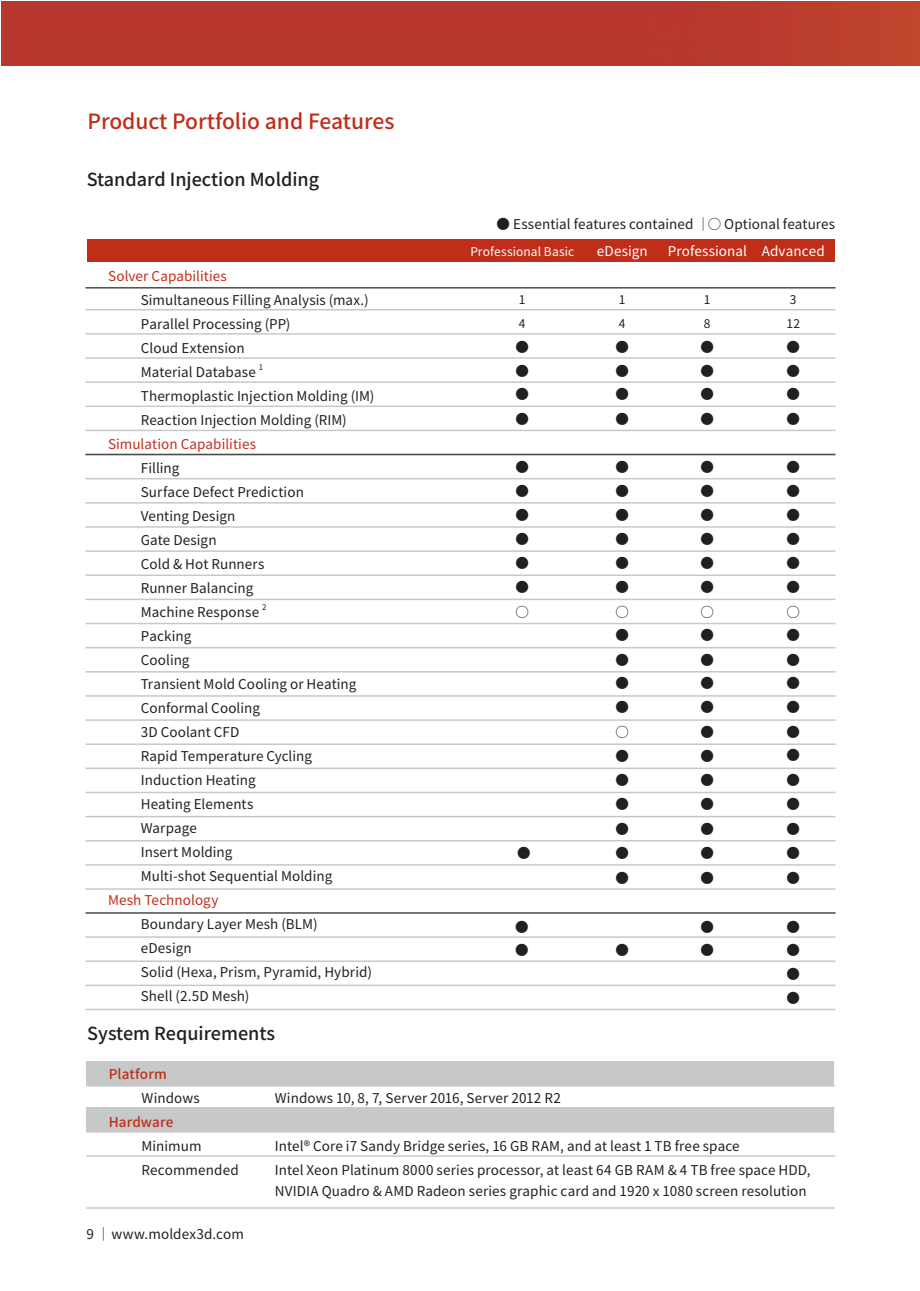
<style>
.page{position:relative;width:920px;height:1291px;background:#fff}
.page>*{position:absolute;margin:0;border:0;box-sizing:border-box;transform-origin:0 0}
.t1{font:500 21px "Noto Sans CJ Ktc";color:#c02d19}
.t2{font:500 18px "Noto Sans CJ Ktc";color:#231f20}
.t3{font:13.5px/24px "Noto Sans CJ Ktc";letter-spacing:.005em;color:#231f20}
.t4{font:13.5px "Noto Sans CJ Ktc";letter-spacing:.005em;color:#c02d19}
.t5{font:13.5px "Noto Sans CJ Ktc";letter-spacing:.005em;color:#fff}
.t6{font:500 13.5px "Noto Sans CJ Ktc";letter-spacing:.005em;color:#c02d19}
.t7{font:12px "Noto Sans CJ Ktc";letter-spacing:.01em;color:#fff}
.t8{font:12px "Noto Sans CJ Ktc";color:#231f20}
.t9{font:7.8px "Noto Sans CJ Ktc";color:#231f20}
</style>
<div class="page">
<img style="left:1px;top:1px;width:919px;height:64px">
<div style="left:87px;top:239px;width:748px;height:24px;background:#c02d19"></div>
<hr style="left:86px;top:309px;width:749px;height:1px;background:#c7c8ca">
<hr style="left:86px;top:502px;width:749px;height:2px;background:#c7c8ca">
<hr style="left:86px;top:406px;width:749px;height:1px;background:#c7c8ca">
<hr style="left:86px;top:599px;width:749px;height:1px;background:#c7c8ca">
<hr style="left:86px;top:768px;width:749px;height:1px;background:#c7c8ca">
<hr style="left:86px;top:357px;width:749px;height:2px;background:#c7c8ca">
<hr style="left:86px;top:550px;width:749px;height:2px;background:#c7c8ca">
<hr style="left:86px;top:719px;width:749px;height:2px;background:#c7c8ca">
<hr style="left:86px;top:647px;width:749px;height:1px;background:#c7c8ca">
<hr style="left:86px;top:816px;width:749px;height:1px;background:#c7c8ca">
<hr style="left:86px;top:936px;width:749px;height:2px;background:#c7c8ca">
<hr style="left:86px;top:864px;width:749px;height:2px;background:#c7c8ca">
<hr style="left:86px;top:985px;width:749px;height:1px;background:#c7c8ca">
<hr style="left:86px;top:333px;width:749px;height:2px;background:#c7c8ca">
<hr style="left:86px;top:287px;width:749px;height:2px;background:#4b4c4d">
<hr style="left:85px;top:454px;width:750px;height:1px;background:#4b4c4d">
<hr style="left:86px;top:526px;width:749px;height:2px;background:#c7c8ca">
<hr style="left:86px;top:695px;width:749px;height:2px;background:#c7c8ca">
<hr style="left:86px;top:430px;width:749px;height:1px;background:#c7c8ca">
<hr style="left:86px;top:623px;width:749px;height:1px;background:#c7c8ca">
<hr style="left:86px;top:792px;width:749px;height:1px;background:#c7c8ca">
<hr style="left:86px;top:912px;width:749px;height:2px;background:#4b4c4d">
<hr style="left:86px;top:381px;width:749px;height:2px;background:#c7c8ca">
<hr style="left:86px;top:574px;width:749px;height:2px;background:#c7c8ca">
<hr style="left:86px;top:743px;width:749px;height:2px;background:#c7c8ca">
<hr style="left:86px;top:478px;width:749px;height:1px;background:#c7c8ca">
<hr style="left:86px;top:671px;width:749px;height:2px;background:#c7c8ca">
<hr style="left:86px;top:840px;width:749px;height:1px;background:#c7c8ca">
<hr style="left:86px;top:960px;width:749px;height:2px;background:#c7c8ca">
<hr style="left:86px;top:888px;width:749px;height:2px;background:#c7c8ca">
<hr style="left:86px;top:1009px;width:749px;height:1px;background:#c7c8ca">
<div style="left:86px;top:1061px;width:747px;height:24px;background:#c7c8ca"></div>
<hr style="left:86px;top:1107px;width:749px;height:1px;background:#c7c8ca">
<hr style="left:86px;top:1155px;width:749px;height:2px;background:#c7c8ca">
<hr style="left:86px;top:1131px;width:749px;height:2px;background:#c7c8ca">
<hr style="left:86px;top:1085px;width:749px;height:1px;background:#c7c8ca">
<hr style="left:86px;top:1207px;width:749px;height:2px;background:#c7c8ca">
<div style="left:86px;top:1107px;width:747px;height:24px;background:#c7c8ca"></div>
<h1 class="t1" style="left:87px;top:110px;width:308px">Product Portfolio and Features</h1>
<h2 class="t2" style="left:87px;top:169px;width:234px">Standard Injection Molding</h2>
<p class="t4" style="left:108px;top:268px;width:120px">Solver Capabilities</p>
<p class="t3" style="left:141px;top:288px;width:229px">Simultaneous Filling Analysis (max.)<br>Parallel Processing (PP)<br>Cloud Extension<br>Material Database</p>
<p class="t9" style="left:259px;top:363px;width:6px">1</p>
<p class="t3" style="left:141px;top:384px;width:235px">Thermoplastic Injection Molding (IM)<br>Reaction Injection Molding (RIM)</p>
<p class="t4" style="left:108px;top:436px;width:149px">Simulation Capabilities</p>
<p class="t3" style="left:141px;top:456px;width:165px">Filling<br>Surface Defect Prediction<br>Venting Design<br>Gate Design<br>Cold &amp; Hot Runners<br>Runner Balancing<br>Machine Response</p>
<p class="t9" style="left:262px;top:603px;width:6px">2</p>
<p class="t3" style="left:141px;top:624px;width:217px">Packing<br>Cooling<br>Transient Mold Cooling or Heating<br>Conformal Cooling<br>3D Coolant CFD<br>Rapid Temperature Cycling<br>Induction Heating<br>Heating Elements<br>Warpage<br>Insert Molding<br>Multi-shot Sequential Molding</p>
<p class="t4" style="left:108px;top:892px;width:112px">Mesh Technology</p>
<p class="t3" style="left:141px;top:912px;width:233px">Boundary Layer Mesh (BLM)<br>eDesign<br>Solid (Hexa, Prism, Pyramid, Hybrid)<br>Shell (2.5D Mesh)</p>
<h2 class="t2" style="left:87px;top:1023px;width:189px">System Requirements</h2>
<p class="t3" style="left:496px;top:212px;width:340px">● Essential features contained │○ Optional features</p>
<p class="t7" style="left:470px;top:245px;width:105px">Professional Basic</p>
<p class="t5" style="left:597px;top:244px;width:52px">eDesign</p>
<p class="t5" style="left:668px;top:244px;width:158px">Professional Advanced</p>
<p class="t8" style="left:519px;top:293px;width:8px">1</p>
<p class="t8" style="left:619px;top:293px;width:8px">1</p>
<p class="t8" style="left:704px;top:293px;width:8px">1</p>
<p class="t8" style="left:790px;top:293px;width:8px">3</p>
<p class="t8" style="left:519px;top:316px;width:8px">4</p>
<p class="t8" style="left:619px;top:316px;width:8px">4</p>
<p class="t8" style="left:704px;top:316px;width:8px">8</p>
<p class="t8" style="left:786px;top:316px;width:15px">12</p>
<p class="t3" style="left:515px;top:335px;width:15px">●</p>
<p class="t3" style="left:615px;top:335px;width:15px">●</p>
<p class="t3" style="left:700px;top:335px;width:15px">●</p>
<p class="t3" style="left:786px;top:335px;width:15px">●</p>
<p class="t3" style="left:515px;top:359px;width:15px;text-align:justify">● ● ●</p>
<p class="t3" style="left:615px;top:359px;width:15px;text-align:justify">● ● ●</p>
<p class="t3" style="left:700px;top:359px;width:15px;text-align:justify">● ● ●</p>
<p class="t3" style="left:786px;top:359px;width:15px;text-align:justify">● ● ●</p>
<p class="t3" style="left:515px;top:455px;width:15px">●</p>
<p class="t3" style="left:615px;top:455px;width:15px">●</p>
<p class="t3" style="left:700px;top:455px;width:15px">●</p>
<p class="t3" style="left:786px;top:455px;width:15px">●</p>
<p class="t3" style="left:515px;top:480px;width:15px">●</p>
<p class="t3" style="left:515px;top:503px;width:15px">●</p>
<p class="t3" style="left:515px;top:527px;width:15px">●</p>
<p class="t3" style="left:615px;top:480px;width:15px">●</p>
<p class="t3" style="left:615px;top:527px;width:15px">●</p>
<p class="t3" style="left:615px;top:503px;width:15px">●</p>
<p class="t3" style="left:700px;top:480px;width:15px">●</p>
<p class="t3" style="left:700px;top:527px;width:15px">●</p>
<p class="t3" style="left:700px;top:503px;width:15px">●</p>
<p class="t3" style="left:786px;top:480px;width:15px">●</p>
<p class="t3" style="left:786px;top:527px;width:15px">●</p>
<p class="t3" style="left:786px;top:503px;width:15px">●</p>
<p class="t3" style="left:515px;top:551px;width:15px;line-height:24.5px;text-align:justify">● ● ○</p>
<p class="t3" style="left:615px;top:551px;width:15px">●</p>
<p class="t3" style="left:700px;top:551px;width:15px">●</p>
<p class="t3" style="left:786px;top:551px;width:15px">●</p>
<p class="t3" style="left:615px;top:576px;width:15px">●</p>
<p class="t3" style="left:700px;top:576px;width:15px">●</p>
<p class="t3" style="left:700px;top:624px;width:15px">●</p>
<p class="t3" style="left:700px;top:671px;width:15px">●</p>
<p class="t3" style="left:700px;top:720px;width:15px">●</p>
<p class="t3" style="left:700px;top:768px;width:15px">●</p>
<p class="t3" style="left:786px;top:576px;width:15px">●</p>
<p class="t3" style="left:615px;top:600px;width:15px">○</p>
<p class="t3" style="left:700px;top:600px;width:15px">○</p>
<p class="t3" style="left:786px;top:600px;width:15px">○</p>
<p class="t3" style="left:615px;top:648px;width:15px">●</p>
<p class="t3" style="left:615px;top:624px;width:15px">●</p>
<p class="t3" style="left:786px;top:624px;width:15px">●</p>
<p class="t3" style="left:786px;top:671px;width:15px">●</p>
<p class="t3" style="left:786px;top:720px;width:15px">●</p>
<p class="t3" style="left:786px;top:768px;width:15px">●</p>
<p class="t3" style="left:786px;top:648px;width:15px">●</p>
<p class="t3" style="left:786px;top:695px;width:15px">●</p>
<p class="t3" style="left:786px;top:744px;width:15px">●</p>
<p class="t3" style="left:700px;top:648px;width:15px">●</p>
<p class="t3" style="left:700px;top:695px;width:15px">●</p>
<p class="t3" style="left:700px;top:744px;width:15px">●</p>
<p class="t3" style="left:615px;top:671px;width:15px">●</p>
<p class="t3" style="left:615px;top:695px;width:15px">●</p>
<p class="t3" style="left:615px;top:744px;width:15px">●</p>
<p class="t3" style="left:615px;top:720px;width:15px">○</p>
<p class="t3" style="left:615px;top:768px;width:15px">●</p>
<p class="t3" style="left:615px;top:792px;width:15px">●</p>
<p class="t3" style="left:700px;top:792px;width:15px">●</p>
<p class="t3" style="left:786px;top:792px;width:15px">●</p>
<p class="t3" style="left:615px;top:817px;width:15px">●</p>
<p class="t3" style="left:700px;top:817px;width:15px">●</p>
<p class="t3" style="left:786px;top:817px;width:15px">●</p>
<p class="t3" style="left:517px;top:842px;width:15px">●</p>
<p class="t3" style="left:615px;top:842px;width:15px">●</p>
<p class="t3" style="left:700px;top:842px;width:15px">●</p>
<p class="t3" style="left:786px;top:842px;width:15px">●</p>
<p class="t3" style="left:615px;top:866px;width:15px">●</p>
<p class="t3" style="left:700px;top:866px;width:15px">●</p>
<p class="t3" style="left:786px;top:866px;width:15px">●</p>
<p class="t3" style="left:515px;top:915px;width:15px">●</p>
<p class="t3" style="left:700px;top:915px;width:15px">●</p>
<p class="t3" style="left:786px;top:915px;width:15px">●</p>
<p class="t3" style="left:515px;top:939px;width:15px">●</p>
<p class="t3" style="left:615px;top:939px;width:15px">●</p>
<p class="t3" style="left:700px;top:939px;width:15px">●</p>
<p class="t3" style="left:786px;top:939px;width:15px">●</p>
<p class="t3" style="left:786px;top:962px;width:15px">●</p>
<p class="t3" style="left:786px;top:987px;width:15px">●</p>
<p class="t6" style="left:109px;top:1066px;width:59px">Platform</p>
<p class="t3" style="left:142px;top:1086px;width:60px">Windows</p>
<p class="t6" style="left:109px;top:1114px;width:66px">Hardware</p>
<p class="t3" style="left:142px;top:1134px;width:99px">Minimum<br>Recommended</p>
<p class="t3" style="left:86px;top:1222px;width:159px">9 │www.moldex3d.com</p>
<p class="t3" style="left:275px;top:1086px;width:288px">Windows 10, 8, 7, Server 2016, Server 2012 R2</p>
<p class="t3" style="left:275px;top:1134px;width:537px">Intel® Core i7 Sandy Bridge series, 16 GB RAM, and at least 1 TB free space<br>Intel Xeon Platinum 8000 series processor, at least 64 GB RAM &amp; 4 TB free space HDD,</p>
<p class="t3" style="left:275px;top:1179px;width:533px">NVIDIA Quadro &amp; AMD Radeon series graphic card and 1920 x 1080 screen resolution</p>
</div>
